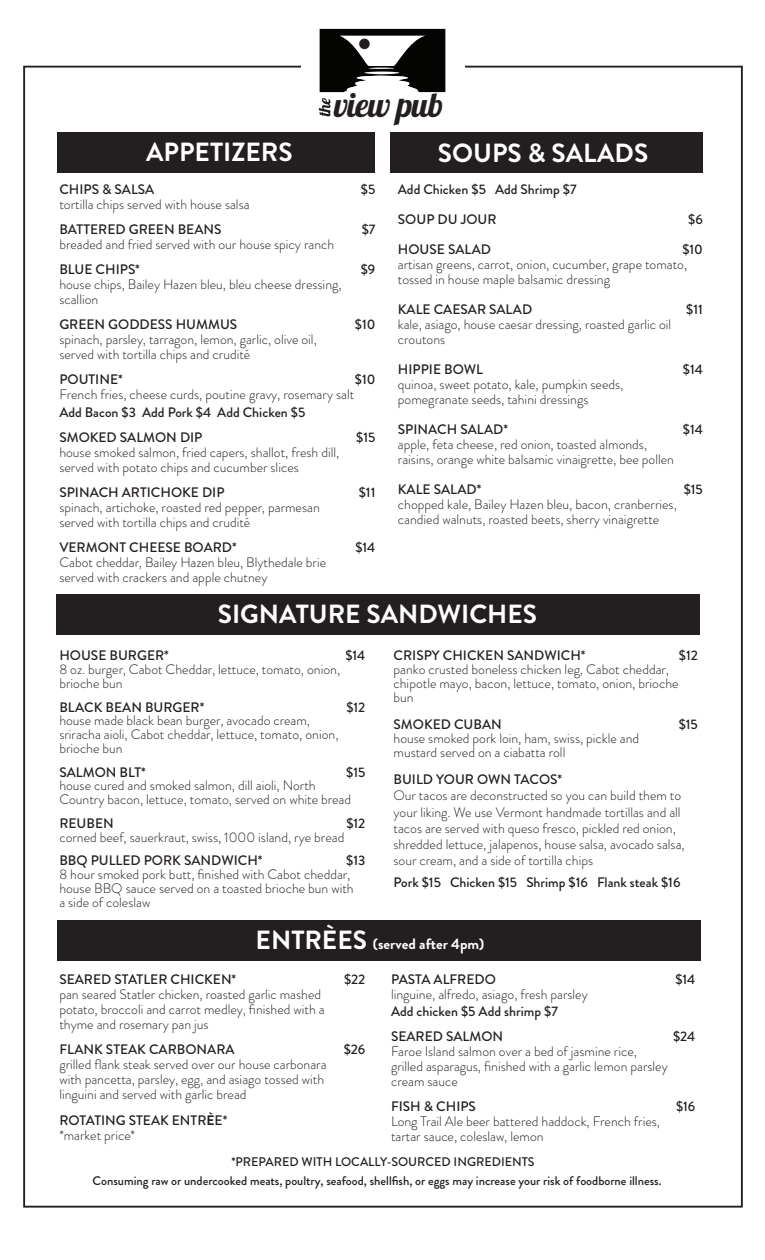
<style>
.page{position:relative;width:765px;height:1260px;background:#fff}
.page>*{position:absolute;margin:0;border:0;box-sizing:border-box;transform-origin:0 0}
.t1{font:33.88px "Lobster 1.4";letter-spacing:-.02em;color:#231f20}
.t2{font:700 26.25px "Brandon Grotesque";color:#fff}
.t3{font:700 15px "Brandon Grotesque";color:#fff}
.t4{font:300 13.75px/15px "Brandon Grotesque";color:#231f20}
.t5{font:500 13.75px/25px "Brandon Grotesque";color:#231f20}
.t6{font:500 12.5px "Brandon Grotesque";color:#231f20}
.s1{font-size:26.25px}
.s2{font-weight:700}
.s3{font-weight:300}
</style>
<div class="page">
<div style="left:390px;top:132px;width:313px;height:41px;background:#231f20"></div>
<div style="left:58px;top:132px;width:317px;height:41px;background:#231f20"></div>
<div style="left:57px;top:594px;width:643px;height:41px;background:#231f20"></div>
<svg style="left:319px;top:98px;width:11px;height:18px"></svg>
<svg style="left:320px;top:29px;width:125px;height:63px"></svg>
<div style="left:58px;top:920px;width:643px;height:41px;background:#231f20"></div>
<h1 class="t1" style="left:334px;top:83px;width:111px">view pub</h1>
<h2 class="t2" style="left:146px;top:133px;width:148px">APPETIZERS</h2>
<h2 class="t2" style="left:438px;top:135px;width:212px">SOUPS &amp; SALADS</h2>
<p class="t5" style="left:59px;top:177px;width:96px">CHIPS &amp; SALSA</p>
<p class="t5" style="left:361px;top:177px;width:16px">$5</p>
<p class="t4" style="left:59px;top:197px;width:192px">tortilla chips served with house salsa</p>
<p class="t5" style="left:59px;top:217px;width:164px">BATTERED GREEN BEANS</p>
<p class="t5" style="left:362px;top:217px;width:15px">$7</p>
<p class="t4" style="left:59px;top:237px;width:276px">breaded and fried served with our house spicy ranch</p>
<p class="t5" style="left:59px;top:257px;width:82px">BLUE CHIPS*</p>
<p class="t5" style="left:361px;top:257px;width:16px">$9</p>
<p class="t4" style="left:59px;top:277px;width:284px">house chips, Bailey Hazen bleu, bleu cheese dressing, scallion</p>
<p class="t5" style="left:59px;top:312px;width:179px">GREEN GODDESS HUMMUS</p>
<p class="t5" style="left:355px;top:312px;width:22px">$10</p>
<p class="t4" style="left:59px;top:332px;width:259px">spinach, parsley, tarragon, lemon, garlic, olive oil, served with tortilla chips and crudité</p>
<p class="t5" style="left:59px;top:367px;width:65px">POUTINE*</p>
<p class="t5" style="left:355px;top:367px;width:22px">$10</p>
<p class="t4" style="left:59px;top:387px;width:296px">French fries, cheese curds, poutine gravy, rosemary salt</p>
<p class="t5" style="left:59px;top:399px;width:247px">Add Bacon $3 Add Pork $4 Add Chicken $5<br>SMOKED SALMON DIP</p>
<p class="t5" style="left:356px;top:424px;width:21px">$15</p>
<p class="t4" style="left:59px;top:444px;width:282px">house smoked salmon, fried capers, shallot, fresh dill, served with potato chips and cucumber slices</p>
<p class="t5" style="left:59px;top:479px;width:167px">SPINACH ARTICHOKE DIP</p>
<p class="t5" style="left:359px;top:479px;width:18px">$11</p>
<p class="t4" style="left:59px;top:499px;width:262px">spinach, artichoke, roasted red pepper, parmesan served with tortilla chips and crudité</p>
<p class="t5" style="left:59px;top:534px;width:179px">VERMONT CHEESE BOARD*</p>
<p class="t5" style="left:355px;top:534px;width:22px">$14</p>
<p class="t4" style="left:59px;top:554px;width:268px">Cabot cheddar, Bailey Hazen bleu, Blythedale brie served with crackers and apple chutney</p>
<p class="t5" style="left:398px;top:175px;width:180px;line-height:30px">Add Chicken $5 Add Shrimp $7<br>SOUP DU JOUR</p>
<p class="t5" style="left:688px;top:207px;width:16px">$6</p>
<p class="t5" style="left:398px;top:237px;width:95px">HOUSE SALAD</p>
<p class="t5" style="left:682px;top:237px;width:22px">$10</p>
<p class="t4" style="left:398px;top:257px;width:291px">artisan greens, carrot, onion, cucumber, grape tomato, tossed in house maple balsamic dressing</p>
<p class="t5" style="left:398px;top:297px;width:136px">KALE CAESAR SALAD</p>
<p class="t5" style="left:686px;top:297px;width:18px">$11</p>
<p class="t4" style="left:398px;top:317px;width:275px">kale, asiago, house caesar dressing, roasted garlic oil croutons</p>
<p class="t5" style="left:398px;top:357px;width:87px">HIPPIE BOWL</p>
<p class="t5" style="left:683px;top:357px;width:22px">$14</p>
<p class="t4" style="left:398px;top:377px;width:227px">quinoa, sweet potato, kale, pumpkin seeds, pomegranate seeds, tahini dressings</p>
<p class="t5" style="left:398px;top:417px;width:112px">SPINACH SALAD*</p>
<p class="t5" style="left:683px;top:417px;width:22px">$14</p>
<p class="t4" style="left:398px;top:437px;width:278px">apple, feta cheese, red onion, toasted almonds, raisins, orange white balsamic vinaigrette, bee pollen</p>
<p class="t5" style="left:398px;top:477px;width:85px">KALE SALAD*</p>
<p class="t5" style="left:684px;top:477px;width:21px">$15</p>
<p class="t4" style="left:398px;top:497px;width:280px">chopped kale, Bailey Hazen bleu, bacon, cranberries, candied walnuts, roasted beets, sherry vinaigrette</p>
<h2 class="t2" style="left:218px;top:596px;width:321px">SIGNATURE SANDWICHES</h2>
<p class="t5" style="left:59px;top:643px;width:111px">HOUSE BURGER*</p>
<p class="t5" style="left:345px;top:643px;width:22px">$14</p>
<p class="t4" style="left:59px;top:663px;width:282px;line-height:13.8px">8 oz. burger, Cabot Cheddar, lettuce, tomato, onion, brioche bun</p>
<p class="t5" style="left:59px;top:695px;width:147px">BLACK BEAN BURGER*</p>
<p class="t5" style="left:346px;top:695px;width:21px">$12</p>
<p class="t4" style="left:59px;top:714px;width:281px;line-height:13.8px">house made black bean burger, avocado cream, sriracha aioli, Cabot cheddar, lettuce, tomato, onion, brioche bun</p>
<p class="t5" style="left:59px;top:760px;width:88px">SALMON BLT*</p>
<p class="t5" style="left:346px;top:760px;width:21px">$15</p>
<p class="t4" style="left:59px;top:779px;width:293px;line-height:13.8px">house cured and smoked salmon, dill aioli, North<br>Country bacon, lettuce, tomato, served on white bread</p>
<p class="t5" style="left:59px;top:811px;width:56px">REUBEN</p>
<p class="t5" style="left:346px;top:811px;width:21px">$12</p>
<p class="t4" style="left:59px;top:829px;width:286px">corned beef, sauerkraut, swiss, 1000 island, rye bread</p>
<p class="t5" style="left:59px;top:848px;width:205px">BBQ PULLED PORK SANDWICH*</p>
<p class="t5" style="left:346px;top:848px;width:21px">$13</p>
<p class="t4" style="left:59px;top:868px;width:296px;line-height:13.8px">8 hour smoked pork butt, finished with Cabot cheddar, house BBQ sauce served on a toasted brioche bun with a side of coleslaw</p>
<p class="t5" style="left:394px;top:643px;width:193px">CRISPY CHICKEN SANDWICH*</p>
<p class="t5" style="left:679px;top:643px;width:21px">$12</p>
<p class="t4" style="left:394px;top:663px;width:287px;line-height:13.8px">panko crusted boneless chicken leg, Cabot cheddar, chipotle mayo, bacon, lettuce, tomato, onion, brioche bun</p>
<p class="t5" style="left:394px;top:712px;width:110px">SMOKED CUBAN</p>
<p class="t5" style="left:679px;top:712px;width:21px">$15</p>
<p class="t4" style="left:394px;top:731px;width:247px;line-height:13.8px">house smoked pork loin, ham, swiss, pickle and mustard served on a ciabatta roll</p>
<p class="t5" style="left:394px;top:767px;width:170px">BUILD YOUR OWN TACOS*</p>
<p class="t4" style="left:394px;top:788px;width:293px;line-height:16.2px">Our tacos are deconstructed so you can build them to your liking. We use Vermont handmade tortillas and all tacos are served with queso fresco, pickled red onion, shredded lettuce, jalapenos, house salsa, avocado salsa, sour cream, and a side of tortilla chips</p>
<p class="t5" style="left:394px;top:870px;width:288px">Pork $15 Chicken $15 Shrimp $16 Flank steak $16</p>
<p class="t3" style="left:256px;top:934px;width:230px"><span class="s1">ENTRÈES</span> (served after 4pm)</p>
<p class="t5" style="left:59px;top:967px;width:178px">SEARED STATLER CHICKEN*</p>
<p class="t5" style="left:344px;top:967px;width:23px">$22</p>
<p class="t4" style="left:59px;top:987px;width:267px">pan seared Statler chicken, roasted garlic mashed potato, broccoli and carrot medley, finished with a thyme and rosemary pan jus</p>
<p class="t5" style="left:59px;top:1037px;width:177px">FLANK STEAK CARBONARA</p>
<p class="t5" style="left:344px;top:1037px;width:23px">$26</p>
<p class="t4" style="left:59px;top:1057px;width:269px">grilled flank steak served over our house carbonara with pancetta, parsley, egg, and asiago tossed with linguini and served with garlic bread</p>
<p class="t5" style="left:59px;top:1113px;width:169px;line-height:15px">ROTATING STEAK ENTR<span class="s2">È</span>E* <span class="s3">*market price*</span></p>
<p class="t5" style="left:391px;top:967px;width:106px">PASTA ALFREDO</p>
<p class="t5" style="left:675px;top:967px;width:22px">$14</p>
<p class="t4" style="left:391px;top:987px;width:198px">linguine, alfredo, asiago, fresh parsley</p>
<p class="t5" style="left:391px;top:999px;width:168px">Add chicken $5 Add shrimp $7<br>SEARED SALMON</p>
<p class="t5" style="left:673px;top:1024px;width:24px">$24</p>
<p class="t4" style="left:391px;top:1044px;width:278px">Faroe Island salmon over a bed of jasmine rice, grilled asparagus, finished with a garlic lemon parsley cream sauce</p>
<p class="t5" style="left:391px;top:1094px;width:86px">FISH &amp; CHIPS</p>
<p class="t5" style="left:676px;top:1094px;width:21px">$16</p>
<p class="t4" style="left:391px;top:1114px;width:271px">Long Trail Ale beer battered haddock, French fries, tartar sauce, coleslaw, lemon</p>
<p class="t6" style="left:231px;top:1153px;width:305px">*PREPARED WITH LOCALLY-SOURCED INGREDIENTS</p>
<p class="t6" style="left:93px;top:1172px;width:570px">Consuming raw or undercooked meats, poultry, seafood, shellfish, or eggs may increase your risk of foodborne illness.</p>
</div>
